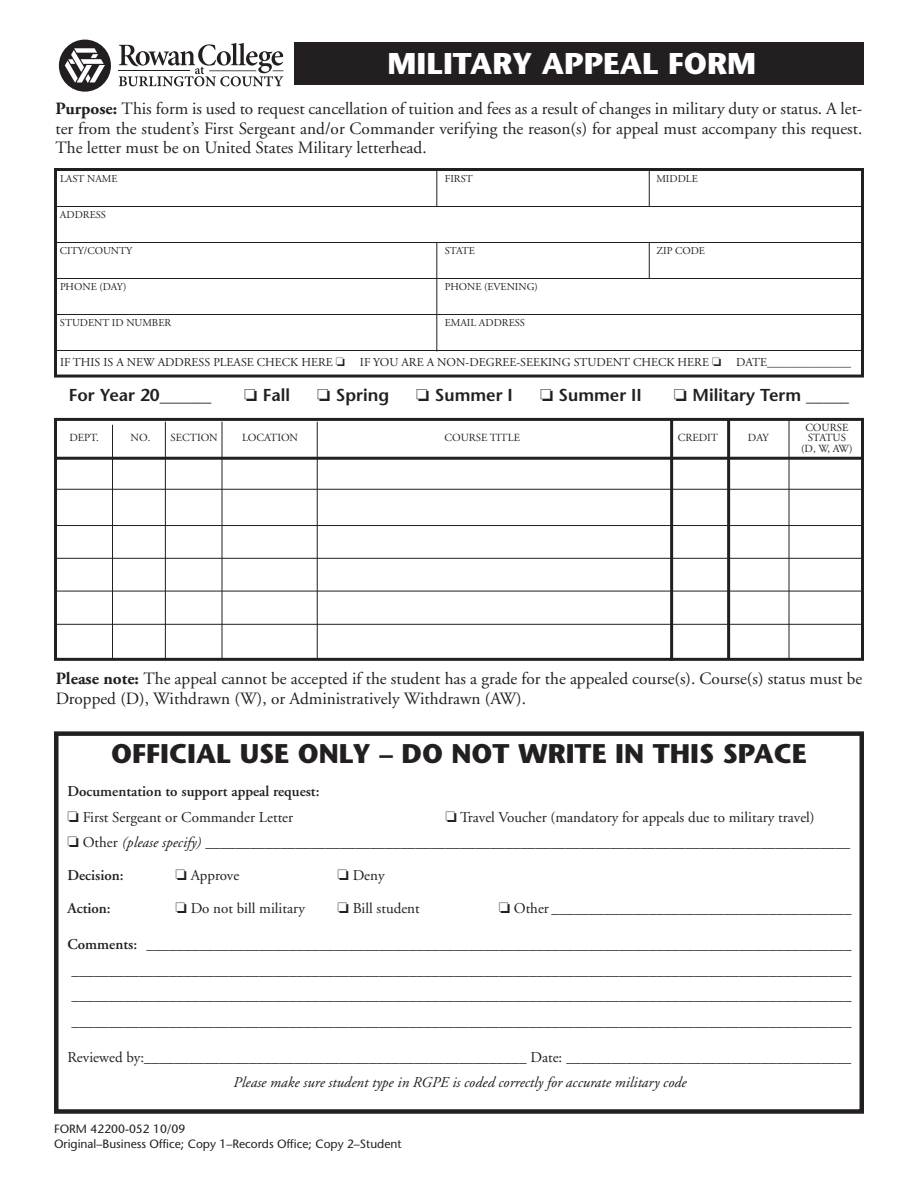
<style>
.page{position:relative;width:918px;height:1188px;background:#fff}
.page>*{position:absolute;margin:0;border:0;box-sizing:border-box;transform-origin:0 0}
.t1{font:700 30px "Stone Sans";color:#fff}
.t2{font:700 27px "Stone Sans";color:#231f20}
.t3{font:17.25px/19.5px "Adobe Garamond";color:#231f20;text-align:justify}
.t4{font:600 17.25px "Stone Sans";color:#231f20}
.t5{font:15px/25.5px "Adobe Garamond";color:#231f20}
.t6{font:600 15px/25.5px "Adobe Garamond";color:#231f20}
.t7{font:italic 15px "Adobe Garamond";color:#231f20}
.t8{font:12px "Adobe Garamond";color:#231f20}
.t9{font:12px/14.4px "Stone Sans";color:#231f20}
.t10{font:10.8px/10.5px "Adobe Garamond";color:#231f20;text-align:center}
.t11{font:10.5px "Adobe Garamond";color:#231f20}
.s1{font-weight:700}
.s2{font-weight:400}
.s3{font-style:italic}
.s4{font-weight:600}
</style>
<div class="page">
<div style="left:54px;top:418px;width:810px;height:243px;border:3px solid #231f20"></div>
<div style="left:54px;top:168px;width:810px;height:210px;border:3px solid #231f20"></div>
<hr style="left:54px;top:457px;width:810px;height:3px;background:#231f20">
<hr style="left:54px;top:206px;width:810px;height:1px;background:#231f20">
<hr style="left:54px;top:242px;width:810px;height:1px;background:#231f20">
<hr style="left:54px;top:278px;width:810px;height:1px;background:#231f20">
<hr style="left:54px;top:314px;width:810px;height:1px;background:#231f20">
<hr style="left:54px;top:350px;width:810px;height:1px;background:#231f20">
<hr style="left:54px;top:489px;width:810px;height:1px;background:#231f20">
<hr style="left:54px;top:525px;width:810px;height:1px;background:#231f20">
<hr style="left:54px;top:558px;width:810px;height:1px;background:#231f20">
<hr style="left:54px;top:591px;width:810px;height:1px;background:#231f20">
<hr style="left:54px;top:624px;width:810px;height:1px;background:#231f20">
<hr style="left:165px;top:422px;width:1px;height:237px;background:#231f20">
<hr style="left:112px;top:425px;width:1px;height:233px;background:#231f20">
<hr style="left:222px;top:422px;width:1px;height:238px;background:#231f20">
<hr style="left:317px;top:422px;width:1px;height:238px;background:#231f20">
<hr style="left:789px;top:420px;width:1px;height:239px;background:#231f20">
<hr style="left:670px;top:420px;width:3px;height:241px;background:#231f20">
<hr style="left:727px;top:420px;width:3px;height:240px;background:#231f20">
<div style="left:294px;top:42px;width:570px;height:43px;background:#231f20"></div>
<hr style="left:437px;top:169px;width:1px;height:37px;background:#231f20">
<hr style="left:649px;top:169px;width:1px;height:37px;background:#231f20">
<hr style="left:437px;top:243px;width:1px;height:108px;background:#231f20">
<hr style="left:649px;top:243px;width:1px;height:35px;background:#231f20">
<div style="left:54px;top:731px;width:810px;height:383px;border:4px solid #231f20"></div>
<svg style="left:119px;top:43px;width:164px;height:43px"></svg>
<hr style="left:119px;top:70px;width:71px;height:1px;background:#231f20">
<svg style="left:59px;top:40px;width:52px;height:52px"></svg>
<h1 class="t1" style="left:387px;top:52px;width:370px">MILITARY APPEAL FORM</h1>
<p class="t3" style="left:56px;top:101px;width:808px"><span class="s1">Purpose:</span> This form is used to request cancellation of tuition and fees as a result of changes in military duty or status. A let&shy;ter from the student’s First Sergeant and/or Commander verifying the reason(s) for appeal must accompany this request.<br>The letter must be on United States Military letterhead.</p>
<p class="t11" style="left:60px;top:174px;width:59px">LAST NAME</p>
<p class="t11" style="left:445px;top:174px;width:30px">FIRST</p>
<p class="t11" style="left:656px;top:174px;width:43px">MIDDLE</p>
<p class="t11" style="left:60px;top:210px;width:48px">ADDRESS</p>
<p class="t11" style="left:60px;top:246px;width:74px">CITY/COUNTY</p>
<p class="t11" style="left:445px;top:246px;width:32px">STATE</p>
<p class="t11" style="left:656px;top:246px;width:50px">ZIP CODE</p>
<p class="t11" style="left:60px;top:282px;width:68px">PHONE (DAY)</p>
<p class="t11" style="left:445px;top:282px;width:95px">PHONE (EVENING)</p>
<p class="t11" style="left:60px;top:318px;width:113px">STUDENT ID NUMBER</p>
<p class="t11" style="left:445px;top:318px;width:82px">EMAIL ADDRESS</p>
<p class="t8" style="left:60px;top:357px;width:286px">IF THIS IS A NEW ADDRESS PLEASE CHECK HERE ❏</p>
<p class="t8" style="left:360px;top:357px;width:493px">IF YOU ARE A NON-DEGREE-SEEKING STUDENT CHECK HERE ❏ DATE______________</p>
<p class="t4" style="left:69px;top:389px;width:144px">For Year 20______</p>
<p class="t4" style="left:244px;top:389px;width:47px">❏ Fall</p>
<p class="t4" style="left:317px;top:389px;width:73px">❏ Spring</p>
<p class="t4" style="left:416px;top:389px;width:98px">❏ Summer I</p>
<p class="t4" style="left:540px;top:389px;width:103px">❏ Summer II</p>
<p class="t4" style="left:674px;top:389px;width:177px">❏ Military Term _____</p>
<p class="t10" style="left:801px;top:423px;width:53px">COURSE<br>STATUS (D, W, AW)</p>
<p class="t10" style="left:69px;top:433px;width:31px">DEPT.</p>
<p class="t10" style="left:131px;top:433px;width:89px">NO. SECTION</p>
<p class="t10" style="left:242px;top:433px;width:58px">LOCATION</p>
<p class="t10" style="left:445px;top:433px;width:77px">COURSE TITLE</p>
<p class="t10" style="left:678px;top:433px;width:42px">CREDIT</p>
<p class="t10" style="left:748px;top:433px;width:22px">DAY</p>
<p class="t3" style="left:56px;top:671px;width:808px"><span class="s1">Please note:</span> The appeal cannot be accepted if the student has a grade for the appealed course(s). Course(s) status must be<br>Dropped (D), Withdrawn (W), or Administratively Withdrawn (AW).</p>
<h2 class="t2" style="left:111px;top:743px;width:697px">OFFICIAL USE ONLY – DO NOT WRITE IN THIS SPACE</h2>
<p class="t6" style="left:67px;top:780px;width:254px">Documentation to support appeal request: ❏ <span class="s2">First Sergeant or Commander Letter</span></p>
<p class="t5" style="left:67px;top:805px;width:785px;text-indent:378px">❏ Travel Voucher (mandatory for appeals due to military travel)<br>❏ Other <span class="s3">(please specify)</span> ______________________________________________________________________________________</p>
<p class="t6" style="left:67px;top:864px;width:58px">Decision:</p>
<p class="t5" style="left:175px;top:864px;width:65px">❏ Approve</p>
<p class="t5" style="left:337px;top:864px;width:49px">❏ Deny</p>
<p class="t6" style="left:67px;top:897px;width:45px">Action:</p>
<p class="t5" style="left:175px;top:897px;width:131px">❏ Do not bill military</p>
<p class="t5" style="left:337px;top:897px;width:84px">❏ Bill student</p>
<p class="t5" style="left:499px;top:897px;width:354px">❏ Other ________________________________________</p>
<p class="t5" style="left:67px;top:933px;width:786px;text-align:justify"><span class="s4">Comments:</span> ______________________________________________________________________________________________ ________________________________________________________________________________________________________ ________________________________________________________________________________________________________ ________________________________________________________________________________________________________</p>
<p class="t5" style="left:67px;top:1045px;width:786px">Reviewed by:___________________________________________________ Date: ______________________________________</p>
<p class="t7" style="left:233px;top:1076px;width:455px">Please make sure student type in RGPE is coded correctly for accurate military code</p>
<p class="t9" style="left:54px;top:1123px;width:349px">FORM 42200-052 10/09<br>Original–Business Office; Copy 1–Records Office; Copy 2–Student</p>
</div>
